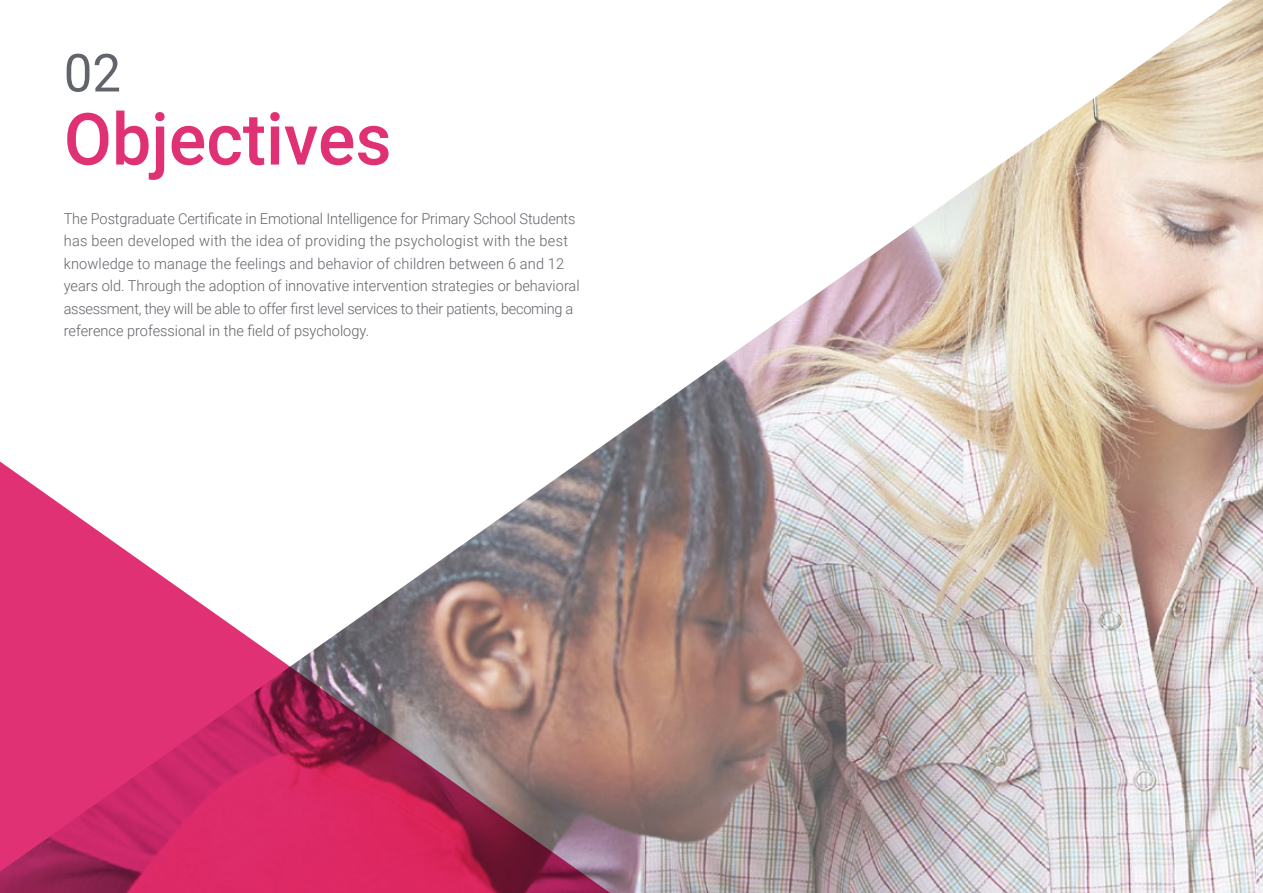
<style>
.page{position:relative;width:1263px;height:893px;background:#fff}
.page>*{position:absolute;margin:0;border:0;box-sizing:border-box;transform-origin:0 0}
.t1{font:500 72px "Roboto";color:#df3174}
.t2{font:52.5px "Roboto";color:#61646a}
.t3{font:300 15px/22.5px "Roboto";color:#61646a}
</style>
<div class="page">
<img style="left:602px;top:0;width:661px;height:893px">
<svg style="left:0;top:446px;width:640px;height:447px"></svg>
<h2 class="t2" style="left:64px;top:36px;width:59px">02</h2>
<h1 class="t1" style="left:64px;top:89px;width:329px">Objectives</h1>
<p class="t3" style="left:64px;top:207px;width:517px">The Postgraduate Certificate in Emotional Intelligence for Primary School Students has been developed with the idea of providing the psychologist with the best knowledge to manage the feelings and behavior of children between 6 and 12 years old. Through the adoption of innovative intervention strategies or behavioral assessment, they will be able to offer first level services to their patients, becoming a reference professional in the field of psychology.</p>
</div>
